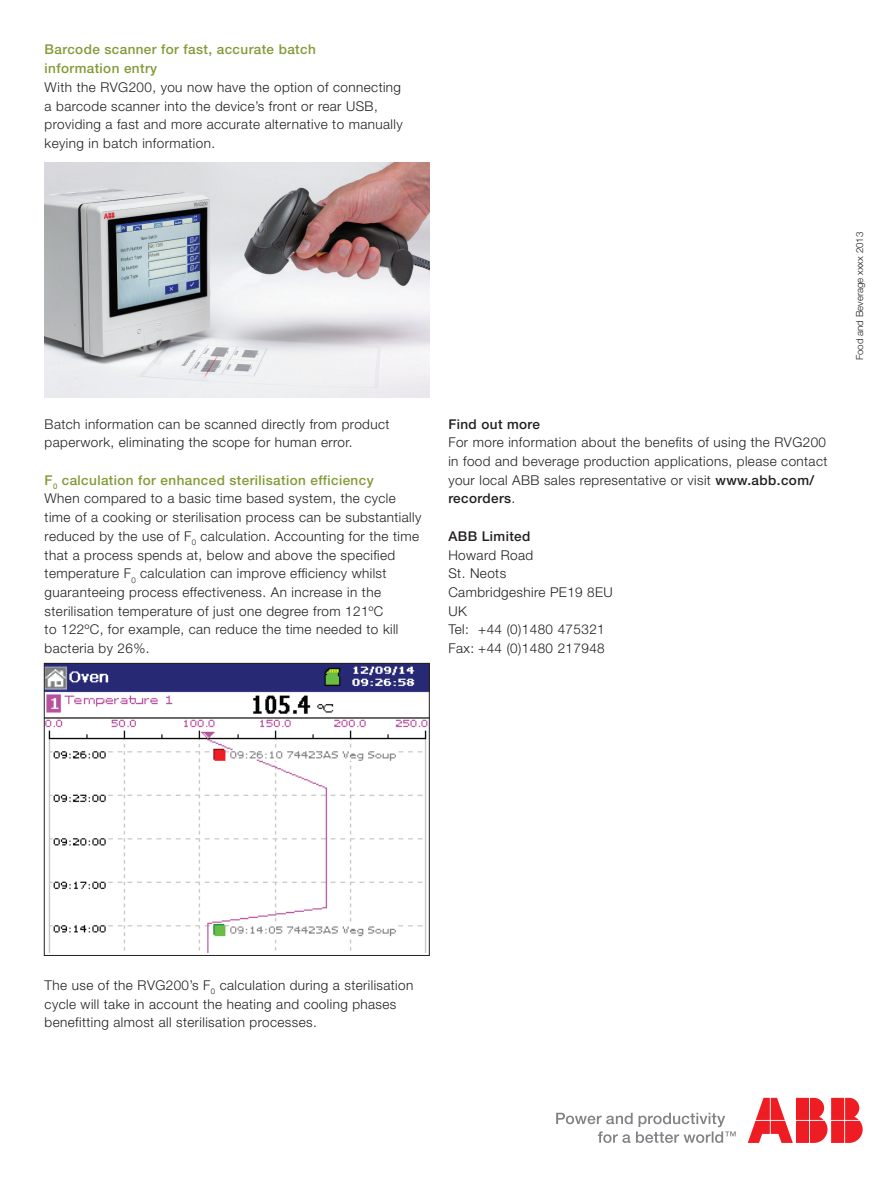
<style>
.page{position:relative;width:893px;height:1188px;background:#fff}
.page>*{position:absolute;margin:0;border:0;box-sizing:border-box;transform-origin:0 0}
.body{font:300 13.5px/18.8px "Helvetica Neue";letter-spacing:.03em;color:#231f20}
.Sub_head{font:500 13.5px/18.8px "Helvetica Neue";letter-spacing:.03em;color:#839a36}
.Sub_head-2{font:500 13.5px "Helvetica Neue";letter-spacing:.03em;color:#231f20}
.t1{font:300 9.75px "Helvetica Neue";color:#231f20}
.s1{font-weight:500}
</style>
<div class="page">
<svg style="left:556px;top:1113px;width:180px;height:30px"></svg>
<svg style="left:748px;top:1098px;width:115px;height:45px"></svg>
<img style="left:46px;top:665px;width:382px;height:288px">
<div style="left:44px;top:663px;width:386px;height:293px;border:1px solid #231f20"></div>
<img style="left:45px;top:163px;width:385px;height:234px">
<p class="Sub_head" style="left:45px;top:40px;width:273px">Barcode scanner for fast, accurate batch information entry</p>
<p class="body" style="left:45px;top:77px;width:359px">With the RVG200, you now have the option of connecting a barcode scanner into the device’s front or rear USB, providing a fast and more accurate alternative to manually keying in batch information.</p>
<p class="body" style="left:45px;top:414px;width:346px">Batch information can be scanned directly from product paperwork, eliminating the scope for human error.</p>
<p class="Sub_head" style="left:45px;top:470px;width:331px">F<sub>0</sub> calculation for enhanced sterilisation efficiency</p>
<p class="body" style="left:45px;top:489px;width:378px">When compared to a basic time based system, the cycle time of a cooking or sterilisation process can be substantially reduced by the use of F<sub>0</sub> calculation. Accounting for the time that a process spends at, below and above the specified temperature F<sub>0</sub> calculation can improve efficiency whilst guaranteeing process effectiveness. An increase in the sterilisation temperature of just one degree from 121ºC<br>to 122ºC, for example, can reduce the time needed to kill bacteria by 26%.</p>
<p class="Sub_head-2" style="left:448px;top:416px;width:93px">Find out more</p>
<p class="body" style="left:448px;top:433px;width:381px">For more information about the benefits of using the RVG200 in food and beverage production applications, please contact your local ABB sales representative or visit <span class="s1">www.abb.com/ recorders</span>.</p>
<p class="Sub_head-2" style="left:448px;top:528px;width:84px">ABB Limited</p>
<p class="body" style="left:448px;top:545px;width:86px">Howard Road</p>
<p class="body" style="left:448px;top:564px;width:59px">St. Neots</p>
<p class="body" style="left:448px;top:582px;width:166px">Cambridgeshire PE19 8EU</p>
<p class="body" style="left:448px;top:601px;width:20px">UK</p>
<p class="body" style="left:448px;top:620px;width:158px">Tel: +44 (0)1480 475321</p>
<p class="body" style="left:448px;top:639px;width:158px">Fax: +44 (0)1480 217948</p>
<p class="t1" style="left:854px;top:360px;width:130px;rotate:-90deg">Food and Beverage xxxx 2013</p>
<p class="body" style="left:45px;top:975px;width:370px">The use of the RVG200’s F<sub>0</sub> calculation during a sterilisation cycle will take in account the heating and cooling phases benefitting almost all sterilisation processes.</p>
</div>
